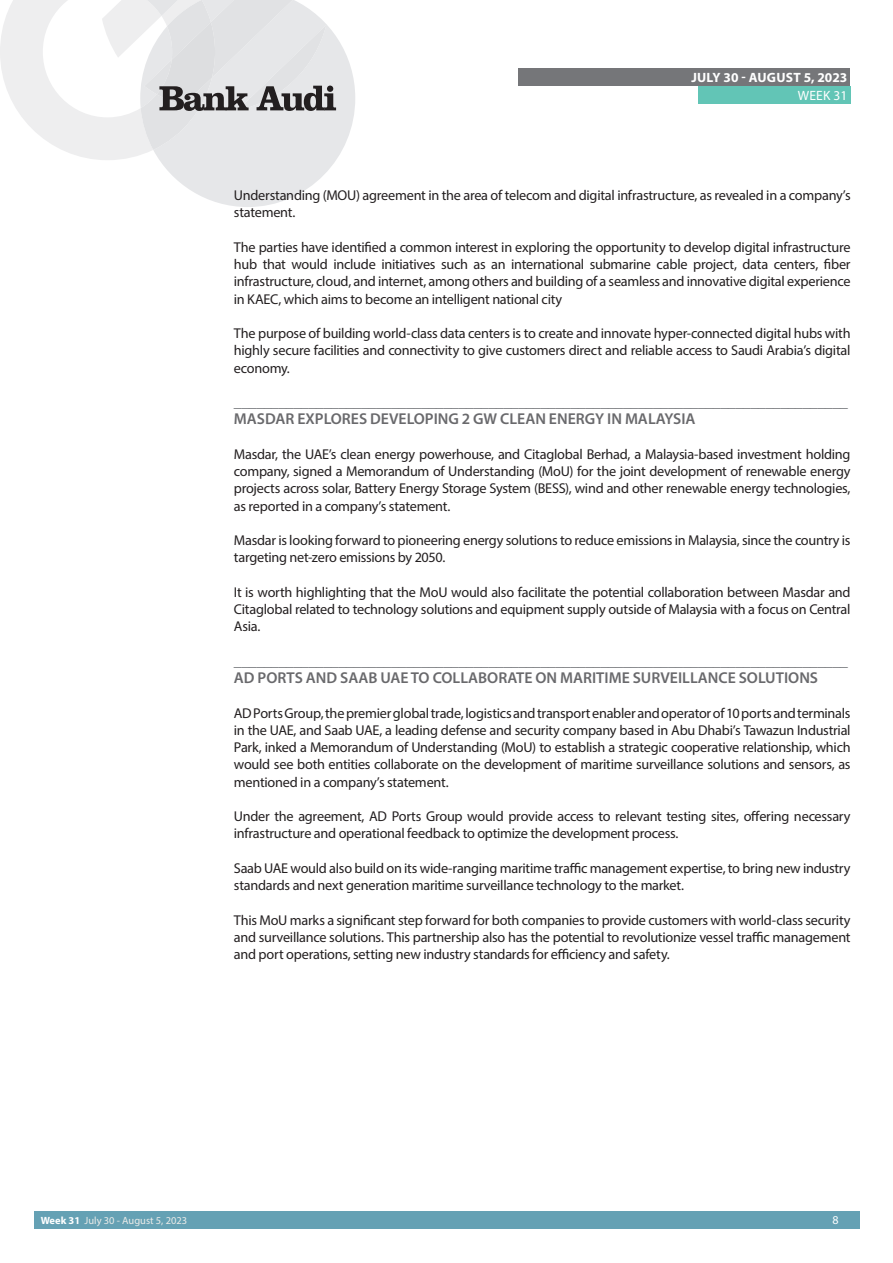
<style>
.page{position:relative;width:893px;height:1263px;background:#fff}
.page>*{position:absolute;margin:0;border:0;box-sizing:border-box;transform-origin:0 0}
.t1{font:600 15.75px "Myriad Pro";color:#69696c}
.t2{font:15.6px "Myriad Pro";color:#707276}
.t3{font:14.25px/17.2px "Myriad Pro";letter-spacing:-.02em;color:#231f20;text-align:justify}
.t4{font:700 13.5px "Myriad Pro";letter-spacing:.01em;color:#fff}
.t5{font:13.5px "Myriad Pro";letter-spacing:.02em;color:#fff}
.t6{font:12px "Myriad Pro";color:#fff}
.t7{font:10.5px "Myriad Pro";color:#ecece9}
.s1{font-weight:700;color:#fff}
</style>
<div class="page">
<div style="left:35px;top:1212px;width:825px;height:17px;background:#65a1b4"></div>
<div style="left:519px;top:68px;width:331px;height:17px;background:#757679"></div>
<div style="left:698px;top:86px;width:152px;height:17px;background:#62c5b6"></div>
<svg style="left:0;top:0;width:355px;height:207px"></svg>
<p class="t4" style="left:691px;top:68px;width:158px">JULY 30 - AUGUST 5, 2023</p>
<p class="t5" style="left:798px;top:87px;width:51px">WEEK 31</p>
<p class="t3" style="left:234px;top:186px;width:618px">Understanding (MOU) agreement in the area of telecom and digital infrastructure, as revealed in a company’s statement.</p>
<p class="t3" style="left:234px;top:238px;width:618px">The parties have identified a common interest in exploring the opportunity to develop digital infrastructure hub that would include initiatives such as an international submarine cable project, data centers, fiber infrastructure, cloud, and internet, among others and building of a seamless and innovative digital experience in KAEC, which aims to become an intelligent national city</p>
<p class="t3" style="left:234px;top:324px;width:618px">The purpose of building world-class data centers is to create and innovate hyper-connected digital hubs with highly secure facilities and connectivity to give customers direct and reliable access to Saudi Arabia’s digital economy.</p>
<p class="t2" style="left:234px;top:392px;width:616px">__________________________________________________________________________________</p>
<p class="t1" style="left:234px;top:409px;width:463px">MASDAR EXPLORES DEVELOPING 2 GW CLEAN ENERGY IN MALAYSIA</p>
<p class="t3" style="left:234px;top:445px;width:618px">Masdar, the UAE’s clean energy powerhouse, and Citaglobal Berhad, a Malaysia-based investment holding company, signed a Memorandum of Understanding (MoU) for the joint development of renewable energy projects across solar, Battery Energy Storage System (BESS), wind and other renewable energy technologies, as reported in a company’s statement.</p>
<p class="t3" style="left:234px;top:531px;width:618px">Masdar is looking forward to pioneering energy solutions to reduce emissions in Malaysia, since the country is targeting net-zero emissions by 2050.</p>
<p class="t3" style="left:234px;top:583px;width:618px">It is worth highlighting that the MoU would also facilitate the potential collaboration between Masdar and Citaglobal related to technology solutions and equipment supply outside of Malaysia with a focus on Central Asia.</p>
<p class="t2" style="left:234px;top:651px;width:616px">__________________________________________________________________________________</p>
<p class="t1" style="left:234px;top:668px;width:586px">AD PORTS AND SAAB UAE TO COLLABORATE ON MARITIME SURVEILLANCE SOLUTIONS</p>
<p class="t3" style="left:234px;top:704px;width:618px">AD Ports Group, the premier global trade, logistics and transport enabler and operator of 10 ports and terminals in the UAE, and Saab UAE, a leading defense and security company based in Abu Dhabi’s Tawazun Industrial Park, inked a Memorandum of Understanding (MoU) to establish a strategic cooperative relationship, which would see both entities collaborate on the development of maritime surveillance solutions and sensors, as mentioned in a company’s statement.</p>
<p class="t3" style="left:234px;top:807px;width:618px">Under the agreement, AD Ports Group would provide access to relevant testing sites, offering necessary infrastructure and operational feedback to optimize the development process.</p>
<p class="t3" style="left:234px;top:859px;width:618px">Saab UAE would also build on its wide-ranging maritime traffic management expertise, to bring new industry standards and next generation maritime surveillance technology to the market.</p>
<p class="t3" style="left:234px;top:911px;width:618px">This MoU marks a significant step forward for both companies to provide customers with world-class security and surveillance solutions. This partnership also has the potential to revolutionize vessel traffic management and port operations, setting new industry standards for efficiency and safety.</p>
<p class="t7" style="left:41px;top:1214px;width:148px"><span class="s1">Week 31</span> July 30 - August 5, 2023</p>
<p class="t6" style="left:832px;top:1213px;width:8px">8</p>
</div>
